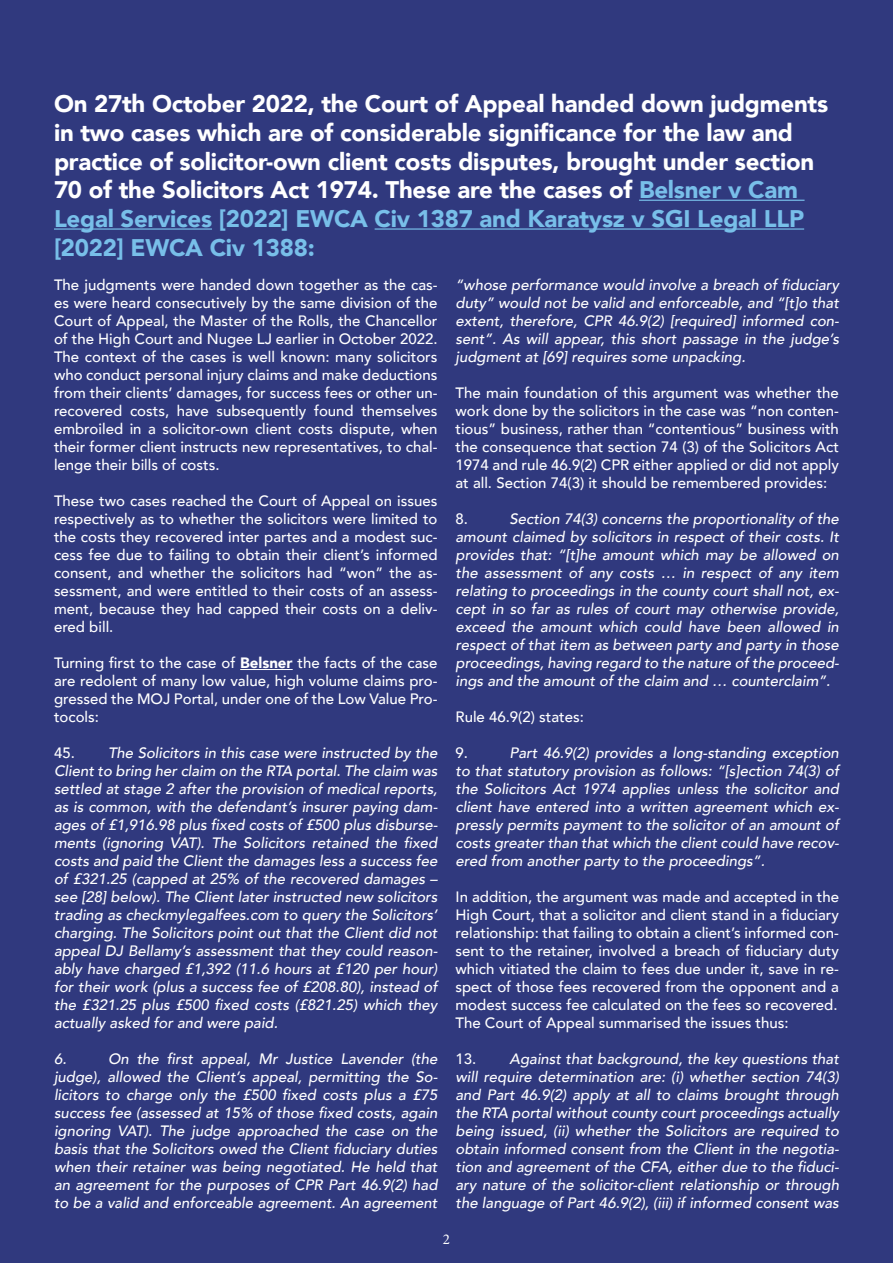
<style>
.page{position:relative;width:893px;height:1263px;background:#30397e}
.page>*{position:absolute;margin:0;border:0;box-sizing:border-box;transform-origin:0 0}
.t1{font:900 24px/28.8px "Avenir";letter-spacing:-.01em;color:#fff}
.t2{font:italic 500 15px/18px "Avenir";color:#fff;text-align:justify}
.t3{font:500 15px/18px "Avenir";color:#fff;text-align:justify}
.t4{font:15px "Minion Pro";color:#fff}
.s1{color:#78bfe9}
.s2{font-weight:900}
.s3{font-style:normal}
</style>
<div class="page">
<hr style="left:639px;top:200px;width:165px;height:1px;background:#78bfe9">
<hr style="left:54px;top:228px;width:158px;height:2px;background:#78bfe9">
<hr style="left:375px;top:228px;width:429px;height:2px;background:#78bfe9">
<hr style="left:240px;top:669px;width:53px;height:1px;background:#fff">
<p class="t1" style="left:54px;top:89px;width:776px">On 27th October 2022, the Court of Appeal handed down judgments in two cases which are of considerable significance for the law and practice of solicitor-own client costs disputes, brought under section 70 of the Solicitors Act 1974. These are the cases of <span class="s1">Belsner v Cam Legal Services [2022] EWCA Civ 1387 and Karatysz v SGI Legal LLP [2022] EWCA Civ 1388:</span></p>
<p class="t3" style="left:54px;top:275px;width:385px">The judgments were handed down together as the cas&shy;es were heard consecutively by the same division of the Court of Appeal, the Master of the Rolls, the Chancellor of the High Court and Nugee LJ earlier in October 2022.<br>The context of the cases is well known: many solicitors who conduct personal injury claims and make deductions from their clients’ damages, for success fees or other un&shy;recovered costs, have subsequently found themselves embroiled in a solicitor-own client costs dispute, when their former client instructs new representatives, to chal&shy;lenge their bills of costs.</p>
<p class="t3" style="left:54px;top:491px;width:385px">These two cases reached the Court of Appeal on issues respectively as to whether the solicitors were limited to the costs they recovered inter partes and a modest suc&shy;cess fee due to failing to obtain their client’s informed consent, and whether the solicitors had “won” the as&shy;sessment, and were entitled to their costs of an assess&shy;ment, because they had capped their costs on a deliv&shy;ered bill.</p>
<p class="t3" style="left:54px;top:653px;width:385px">Turning first to the case of <span class="s2">Belsner</span> the facts of the case are redolent of many low value, high volume claims pro&shy;gressed the MOJ Portal, under one of the Low Value Pro&shy;tocols:</p>
<p class="t2" style="left:54px;top:744px;width:385px"><span class="s3">45.</span> The Solicitors in this case were instructed by the Client to bring her claim on the RTA portal. The claim was settled at stage 2 after the provision of medical reports, as is common, with the defendant’s insurer paying dam&shy;ages of £1,916.98 plus fixed costs of £500 plus disburse&shy;ments (ignoring VAT). The Solicitors retained the fixed costs and paid the Client the damages less a success fee of £321.25 (capped at 25% of the recovered damages – see [28] below). The Client later instructed new solicitors trading as checkmylegalfees.com to query the Solicitors’ charging. The Solicitors point out that the Client did not appeal DJ Bellamy’s assessment that they could reason&shy;ably have charged £1,392 (11.6 hours at £120 per hour) for their work (plus a success fee of £208.80), instead of the £321.25 plus £500 fixed costs (£821.25) which they actually asked for and were paid.</p>
<p class="t2" style="left:54px;top:1050px;width:14px">6.</p>
<p class="t2" style="left:455px;top:276px;width:385px">“whose performance would involve a breach of fiduciary duty” would not be valid and enforceable, and “[t]o that extent, therefore, CPR 46.9(2) [required] informed con&shy;sent”. As will appear, this short passage in the judge’s judgment at [69] requires some unpacking.</p>
<p class="t3" style="left:455px;top:383px;width:385px">The main foundation of this argument was whether the work done by the solicitors in the case was “non conten&shy;tious” business, rather than “contentious” business with the consequence that section 74 (3) of the Solicitors Act 1974 and rule 46.9(2) CPR either applied or did not apply at all. Section 74(3) it should be remembered provides:</p>
<p class="t3" style="left:455px;top:509px;width:14px">8.</p>
<p class="t2" style="left:455px;top:510px;width:385px;text-indent:54px">Section 74(3) concerns the proportionality of the amount claimed by solicitors in respect of their costs. It provides that: “[t]he amount which may be allowed on the assessment of any costs … in respect of any item relating to proceedings in the county court shall not, ex&shy;cept in so far as rules of court may otherwise provide, exceed the amount which could have been allowed in respect of that item as between party and party in those proceedings, having regard to the nature of the proceed&shy;ings and the amount of the claim and … counterclaim”.</p>
<p class="t3" style="left:455px;top:707px;width:130px">Rule 46.9(2) states:</p>
<p class="t3" style="left:455px;top:743px;width:14px">9.</p>
<p class="t2" style="left:455px;top:744px;width:385px;text-indent:54px">Part 46.9(2) provides a long-standing exception to that statutory provision as follows: “[s]ection 74(3) of the Solicitors Act 1974 applies unless the solicitor and client have entered into a written agreement which ex&shy;pressly permits payment to the solicitor of an amount of costs greater than that which the client could have recov&shy;ered from another party to the proceedings”.</p>
<p class="t3" style="left:455px;top:887px;width:385px">In addition, the argument was made and accepted in the High Court, that a solicitor and client stand in a fiduciary relationship: that failing to obtain a client’s informed con&shy;sent to the retainer, involved a breach of fiduciary duty which vitiated the claim to fees due under it, save in re&shy;spect of those fees recovered from the opponent and a modest success fee calculated on the fees so recovered.<br>The Court of Appeal summarised the issues thus:</p>
<p class="t2" style="left:455px;top:1050px;width:385px"><span class="s3">13.</span> Against that background, the key questions that will require determination are: (i) whether section 74(3) and Part 46.9(2) apply at all to claims brought through the RTA portal without county court proceedings actually being issued, (ii) whether the Solicitors are required to obtain informed consent from the Client in the negotia&shy;tion and agreement of the CFA, either due to the fiduci&shy;ary nature of the solicitor-client relationship or through the language of Part 46.9(2), (iii) if informed consent was</p>
<p class="t2" style="left:54px;top:1050px;width:385px;text-indent:54px">On the first appeal, Mr Justice Lavender (the judge), allowed the Client’s appeal, permitting the So&shy;licitors to charge only the £500 fixed costs plus a £75 success fee (assessed at 15% of those fixed costs, again ignoring VAT). The judge approached the case on the basis that the Solicitors owed the Client fiduciary duties when their retainer was being negotiated. He held that an agreement for the purposes of CPR Part 46.9(2) had to be a valid and enforceable agreement. An agreement</p>
<p class="t4" style="left:443px;top:1229px;width:9px">2</p>
</div>
